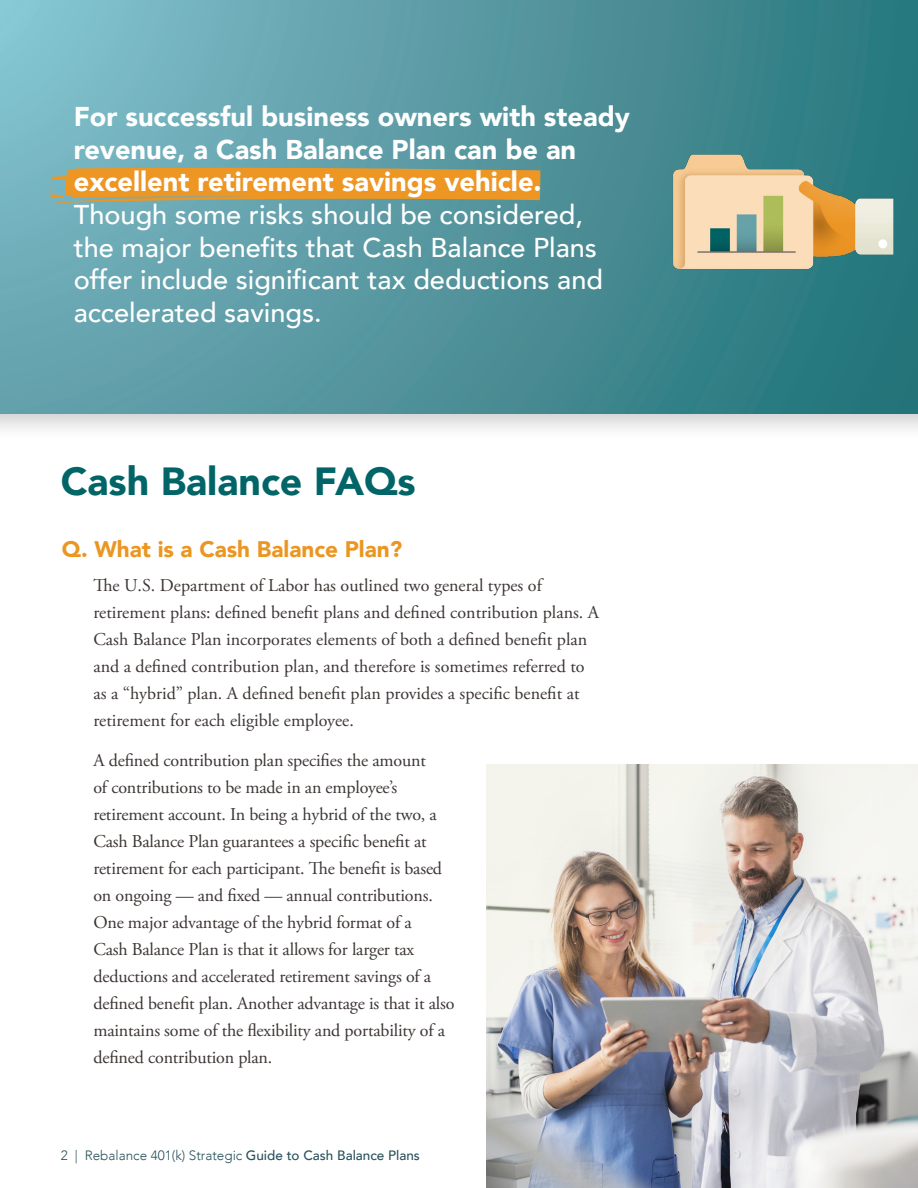
<style>
.page{position:relative;width:918px;height:1188px;background:#fff}
.page>*{position:absolute;margin:0;border:0;box-sizing:border-box;transform-origin:0 0}
.t1{font:900 39.15px "Avenir";color:#016568}
.t2{font:500 27.15px/32.5px "Avenir";color:#fff}
.t3{font:900 22.5px "Avenir";color:#ec9622}
.answer{font:18px/27px "Adobe Garamond Pro";letter-spacing:-.01em;color:#3c3533}
.t4{font:300 13.5px "Avenir";color:#28515c}
.s1{font-weight:900}
.s2{font-weight:500}
</style>
<div class="page">
<div style="left:0;top:0;width:918px;height:441px;background:#231f20;opacity:.23"></div>
<svg style="left:0;top:0;width:918px;height:413px;background:#589aa3"></svg>
<svg style="left:51px;top:167px;width:489px;height:36px;background:#d5983b"></svg>
<img style="left:657px;top:81px;width:261px;height:261px">
<img style="left:486px;top:764px;width:432px;height:424px">
<h2 class="t2" style="left:74px;top:99px;width:558px"><span class="s1">For successful business owners with steady revenue, a Cash Balance Plan can be an excellent retirement savings vehicle.<br></span>Though some risks should be considered, the major benefits that Cash Balance Plans offer include significant tax deductions and accelerated savings.</h2>
<p class="t1" style="left:61px;top:447px;width:356px">Cash Balance FAQs</p>
<h2 class="t3" style="left:62px;top:530px;width:342px">Q. What is a Cash Balance Plan?</h2>
<p class="answer" style="left:93px;top:572px;width:507px">The U.S. Department of Labor has outlined two general types of retirement plans: defined benefit plans and defined contribution plans. A Cash Balance Plan incorporates elements of both a defined benefit plan and a defined contribution plan, and therefore is sometimes referred to as a “hybrid” plan. A defined benefit plan provides a specific benefit at retirement for each eligible employee.</p>
<p class="answer" style="left:93px;top:748px;width:363px">A defined contribution plan specifies the amount<br>of contributions to be made in an employee’s retirement account. In being a hybrid of the two, a Cash Balance Plan guarantees a specific benefit at retirement for each participant. The benefit is based on ongoing — and fixed — annual contributions.<br>One major advantage of the hybrid format of a<br>Cash Balance Plan is that it allows for larger tax deductions and accelerated retirement savings of a defined benefit plan. Another advantage is that it also maintains some of the flexibility and portability of a defined contribution plan.</p>
<p class="t4" style="left:61px;top:1147px;width:361px">2 | Rebalance 401(k) Strategic <span class="s2">Guide to Cash Balance Plans</span></p>
</div>
